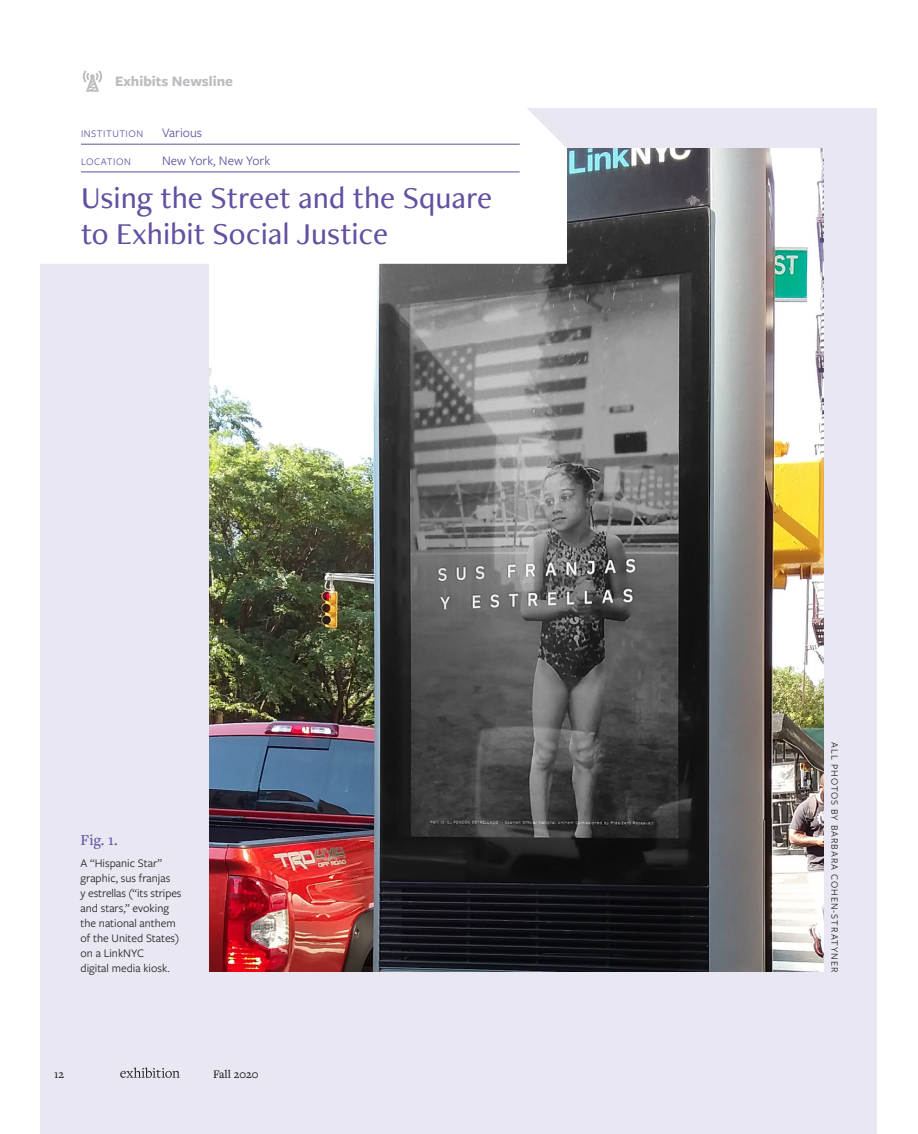
<style>
.page{position:relative;width:918px;height:1134px;background:#fff}
.page>*{position:absolute;margin:0;border:0;box-sizing:border-box;transform-origin:0 0}
.t1{font:500 31.5px/36px "Freight Neo Pro";color:#6350a1}
.t2{font:500 15.75px "Freight Text Pro";color:#6350a1}
.t3{font:700 15px "Freight Sans Pro";color:#bcbdc0}
.t4{font:13.5px "Freight Sans Pro";color:#6350a1}
.t5{font:12px/15px "Freight Sans Pro";color:#231f20}
.t6{font:500 12px "Freight Text Pro";color:#231f20}
.t7{font:10.5px "Freight Sans Pro";letter-spacing:.05em;color:#6350a1}
.t8{font:10.2px "Freight Sans Pro";letter-spacing:.1em;color:#231f20}
</style>
<div class="page">
<div style="left:40px;top:108px;width:837px;height:1026px;background:#e9e7f2"></div>
<img style="left:209px;top:148px;width:615px;height:824px">
<svg style="left:120px;top:1067px;width:60px;height:11px"></svg>
<div style="left:40px;top:108px;width:527px;height:156px;background:#fff"></div>
<hr style="left:81px;top:144px;width:439px;height:1px;background:#6350a1">
<hr style="left:81px;top:172px;width:439px;height:1px;background:#6350a1">
<svg style="left:83px;top:70px;width:19px;height:22px"></svg>
<p class="t3" style="left:115px;top:71px;width:120px">Exhibits Newsline</p>
<p class="t7" style="left:81px;top:127px;width:64px">INSTITUTION</p>
<p class="t4" style="left:162px;top:124px;width:42px">Various</p>
<p class="t7" style="left:81px;top:154px;width:51px">LOCATION</p>
<p class="t4" style="left:162px;top:151px;width:110px">New York, New York</p>
<h1 class="t1" style="left:81px;top:178px;width:413px">Using the Street and the Square to Exhibit Social Justice</h1>
<h2 class="t2" style="left:81px;top:830px;width:39px">Fig. 1.</h2>
<p class="t5" style="left:81px;top:855px;width:103px">A “Hispanic Star” graphic, sus franjas<br>y estrellas (“its stripes and stars,” evoking the national anthem of the United States) on a LinkNYC<br>digital media kiosk.</p>
<p class="t6" style="left:54px;top:1066px;width:12px">12</p>
<p class="t6" style="left:213px;top:1066px;width:47px">Fall 2020</p>
<p class="t8" style="left:842px;top:742px;width:231px;rotate:90deg">ALL PHOTOS BY BARBARA COHEN-STRATYNER</p>
</div>
